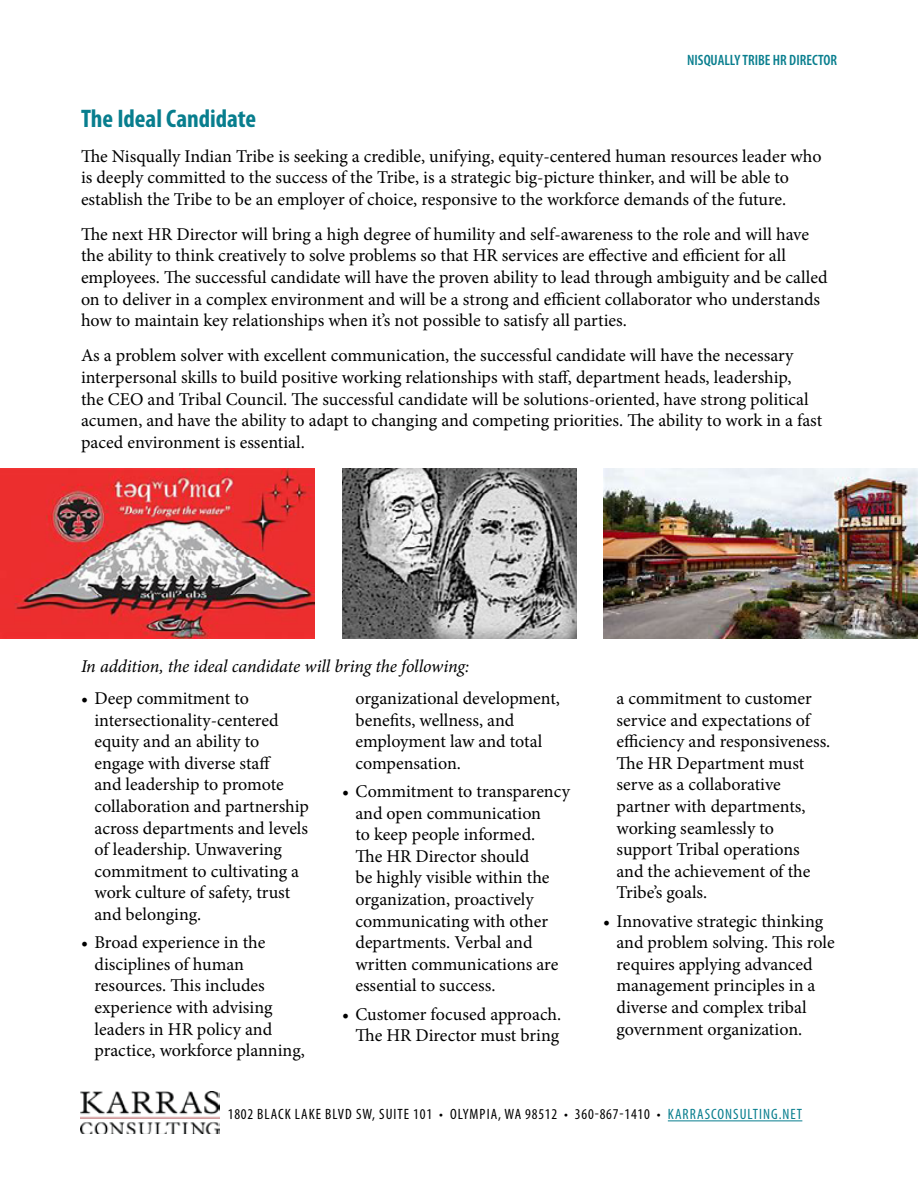
<style>
.page{position:relative;width:918px;height:1188px;background:#fff}
.page>*{position:absolute;margin:0;border:0;box-sizing:border-box;transform-origin:0 0}
.t1{font:700 condensed 25.5px "Myriad Pro";color:#087e8e}
.t2{font:18px/21.6px "Minion Pro";color:#000}
.t3{font:italic 18px "Minion Pro";letter-spacing:-.01em;color:#000}
.t4{font:condensed 15px "Myriad Pro";letter-spacing:.07em;color:#000}
.t5{font:600 condensed 15px "Myriad Pro";color:#087e8e}
.s1{color:#087e8e}
</style>
<div class="page">
<img style="left:81px;top:1091px;width:139px;height:43px">
<hr style="left:668px;top:1121px;width:134px;height:1px;background:#087e8e">
<img style="left:603px;top:468px;width:315px;height:171px">
<img style="left:342px;top:468px;width:234px;height:171px">
<img style="left:0;top:468px;width:315px;height:171px">
<p class="t5" style="left:687px;top:52px;width:151px">NISQUALLY TRIBE HR DIRECTOR</p>
<h1 class="t1" style="left:81px;top:103px;width:177px">The Ideal Candidate</h1>
<p class="t2" style="left:81px;top:145px;width:742px">The Nisqually Indian Tribe is seeking a credible, unifying, equity-centered human resources leader who is deeply committed to the success of the Tribe, is a strategic big-picture thinker, and will be able to establish the Tribe to be an employer of choice, responsive to the workforce demands of the future.</p>
<p class="t2" style="left:81px;top:223px;width:748px">The next HR Director will bring a high degree of humility and self-awareness to the role and will have the ability to think creatively to solve problems so that HR services are effective and efficient for all employees. The successful candidate will have the proven ability to lead through ambiguity and be called on to deliver in a complex environment and will be a strong and efficient collaborator who understands how to maintain key relationships when it’s not possible to satisfy all parties.</p>
<p class="t2" style="left:81px;top:345px;width:743px">As a problem solver with excellent communication, the successful candidate will have the necessary interpersonal skills to build positive working relationships with staff, department heads, leadership,<br>the CEO and Tribal Council. The successful candidate will be solutions-oriented, have strong political acumen, and have the ability to adapt to changing and competing priorities. The ability to work in a fast paced environment is essential.</p>
<p class="t3" style="left:81px;top:654px;width:390px">In addition, the ideal candidate will bring the following:</p>
<p class="t2" style="left:94px;top:687px;width:216px;text-indent:-14px">• Deep commitment to intersectionality-centered equity and an ability to engage with diverse staff<br>and leadership to promote collaboration and partnership across departments and levels of leadership. Unwavering commitment to cultivating a work culture of safety, trust and belonging.</p>
<p class="t2" style="left:94px;top:932px;width:212px;text-indent:-14px">• Broad experience in the disciplines of human resources. This includes experience with advising leaders in HR policy and practice, workforce planning,</p>
<p class="t2" style="left:356px;top:687px;width:206px">organizational development, benefits, wellness, and employment law and total compensation.</p>
<p class="t2" style="left:356px;top:781px;width:216px;text-indent:-14px">• Commitment to transparency and open communication<br>to keep people informed.<br>The HR Director should<br>be highly visible within the organization, proactively communicating with other departments. Verbal and written communications are essential to success.</p>
<p class="t2" style="left:342px;top:1003px;width:221px;text-align:right">• Customer focused approach.<br>The HR Director must bring</p>
<p class="t2" style="left:616px;top:687px;width:215px">a commitment to customer service and expectations of efficiency and responsiveness.<br>The HR Department must serve as a collaborative partner with departments, working seamlessly to support Tribal operations and the achievement of the<br>Tribe’s goals.</p>
<p class="t2" style="left:616px;top:910px;width:220px;text-indent:-14px">• Innovative strategic thinking and problem solving. This role requires applying advanced management principles in a diverse and complex tribal government organization.</p>
<p class="t4" style="left:228px;top:1105px;width:576px">1802 BLACK LAKE BLVD SW, SUITE 101 • OLYMPIA, WA 98512 • 360-867-1410 • <span class="s1">KARRASCONSULTING.NET</span></p>
</div>
